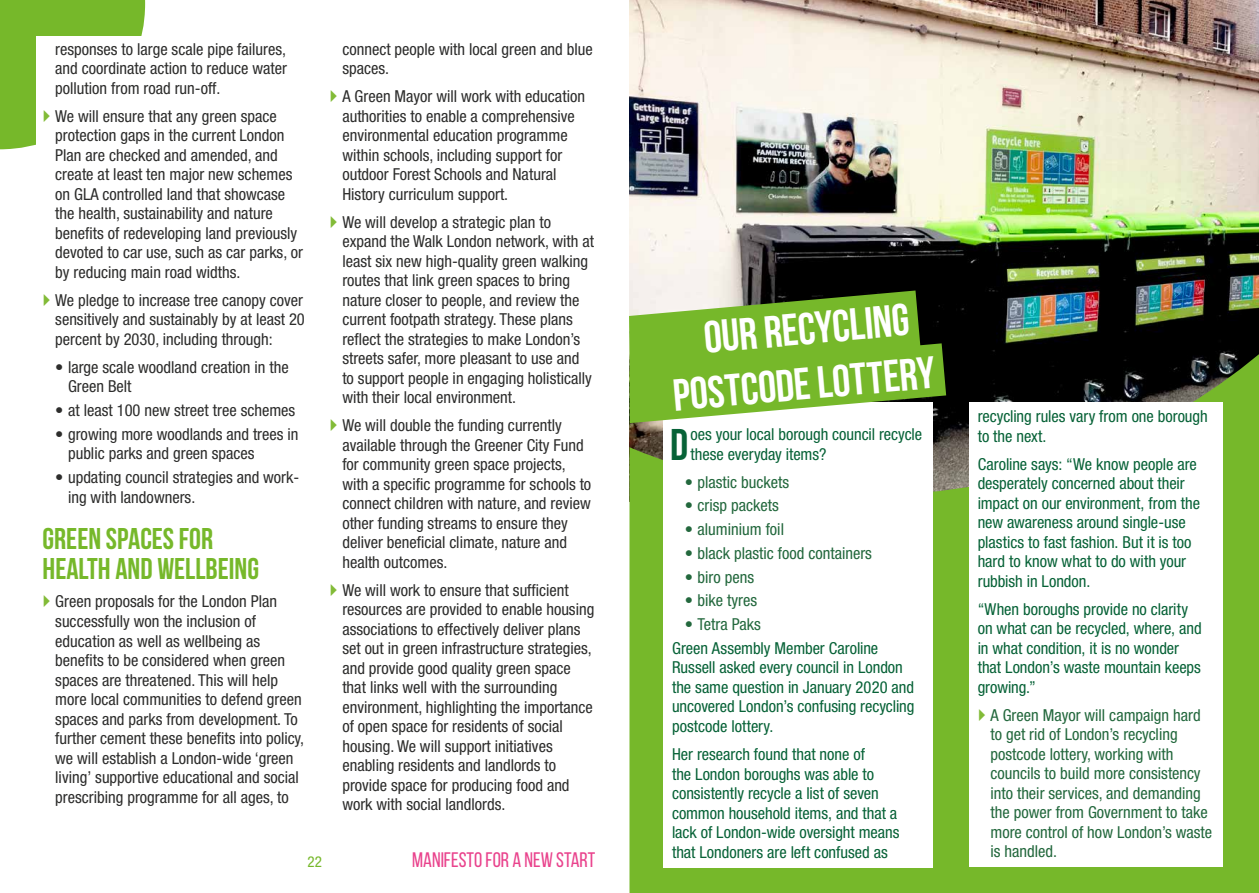
<style>
.page{position:relative;width:1259px;height:893px;background:#fff}
.page>*{position:absolute;margin:0;border:0;box-sizing:border-box;transform-origin:0 0}
.t1{font:700 45px/54.9px "Bebas Neue";color:#fff;text-align:center}
.t2{font:700 44.4px "Bebas Neue";color:#076237}
.t3{font:700 30px/30px "Bebas Neue";color:#76b82a}
.t4{font:21px "Bebas Neue";color:#e9428c}
.t5{font:condensed 16.5px/19.5px "Helvetica Neue LT Std";color:#2d2d2c}
.t6{font:condensed 16.5px/19.5px "Helvetica Neue LT Std";letter-spacing:-.005em;color:#076237}
.t7{font:condensed 16.5px/19.5px "Helvetica Neue LT Std";color:#23683d}
.t8{font:condensed 15px "Helvetica Neue LT Std";color:#76b82a}
</style>
<div class="page">
<img style="left:629px;top:0;width:630px;height:343px">
<svg style="left:629px;top:343px;width:630px;height:550px;fill:#76b82a"></svg>
<div style="left:663px;top:402px;width:269px;height:465px;background:#fff"></div>
<div style="left:969px;top:402px;width:253px;height:465px;background:#fff"></div>
<svg style="left:629px;top:290px;width:317px;height:133px"></svg>
<svg style="left:0;top:0;width:145px;height:149px"></svg>
<p class="t5" style="left:55px;top:39px;width:233px;text-align:justify">responses to large scale pipe failures, and coordinate action to reduce water pollution from road run-off.</p>
<p class="t5" style="left:55px;top:106px;width:249px">We will ensure that any green space protection gaps in the current London Plan are checked and amended, and create at least ten major new schemes on GLA controlled land that showcase the health, sustainability and nature benefits of redeveloping land previously devoted to car use, such as car parks, or by reducing main road widths.</p>
<p class="t5" style="left:55px;top:290px;width:251px;text-align:justify">We pledge to increase tree canopy cover sensitively and sustainably by at least 20 percent by 2030, including through:</p>
<p class="t5" style="left:68px;top:357px;width:222px;text-indent:-13px">• large scale woodland creation in the<br>Green Belt</p>
<p class="t5" style="left:55px;top:400px;width:241px">• at least 100 new street tree schemes</p>
<p class="t5" style="left:68px;top:424px;width:232px;text-indent:-13px">• growing more woodlands and trees in public parks and green spaces</p>
<p class="t5" style="left:68px;top:467px;width:233px;text-indent:-13px">• updating council strategies and work&shy;ing with landowners.</p>
<h3 class="t3" style="left:43px;top:524px;width:218px">GREEN SPACES FOR<br>HEALTH AND WELLBEING</h3>
<p class="t5" style="left:55px;top:592px;width:250px">Green proposals for the London Plan successfully won the inclusion of education as well as wellbeing as benefits to be considered when green spaces are threatened. This will help more local communities to defend green spaces and parks from development. To further cement these benefits into policy, we will establish a London-wide ‘green living’ supportive educational and social prescribing programme for all ages, to</p>
<p class="t5" style="left:342px;top:39px;width:252px">connect people with local green and blue spaces.</p>
<p class="t5" style="left:342px;top:86px;width:244px">A Green Mayor will work with education authorities to enable a comprehensive environmental education programme within schools, including support for outdoor Forest Schools and Natural History curriculum support.</p>
<p class="t5" style="left:342px;top:212px;width:253px">We will develop a strategic plan to expand the Walk London network, with at least six new high-quality green walking routes that link green spaces to bring nature closer to people, and review the current footpath strategy. These plans reflect the strategies to make London’s streets safer, more pleasant to use and to support people in engaging holistically with their local environment.</p>
<p class="t5" style="left:342px;top:416px;width:250px">We will double the funding currently available through the Greener City Fund for community green space projects, with a specific programme for schools to connect children with nature, and review other funding streams to ensure they deliver beneficial climate, nature and health outcomes.</p>
<p class="t5" style="left:342px;top:580px;width:253px">We will work to ensure that sufficient resources are provided to enable housing associations to effectively deliver plans set out in green infrastructure strategies, and provide good quality green space that links well with the surrounding environment, highlighting the importance of open space for residents of social housing. We will support initiatives enabling residents and landlords to provide space for producing food and work with social landlords.</p>
<p class="t8" style="left:307px;top:853px;width:16px">22</p>
<p class="t4" style="left:412px;top:848px;width:185px">MANIFESTO FOR A NEW START</p>
<h1 class="t1" style="left:666px;top:313px;width:264px;rotate:-5deg">OUR RECYCLINg<br>POSTCODE LOTTERY</h1>
<h2 class="t2" style="left:670px;top:420px;width:20px">D</h2>
<p class="t6" style="left:690px;top:424px;width:233px">oes your local borough council recycle these everyday items?</p>
<p class="t7" style="left:685px;top:472px;width:106px">• plastic buckets</p>
<p class="t7" style="left:685px;top:496px;width:95px">• crisp packets</p>
<p class="t7" style="left:685px;top:519px;width:101px">• aluminium foil</p>
<p class="t7" style="left:685px;top:543px;width:189px">• black plastic food containers</p>
<p class="t7" style="left:685px;top:567px;width:71px">• biro pens</p>
<p class="t7" style="left:685px;top:591px;width:74px">• bike tyres</p>
<p class="t7" style="left:685px;top:614px;width:77px">• Tetra Paks</p>
<p class="t6" style="left:672px;top:638px;width:244px">Green Assembly Member Caroline Russell asked every council in London the same question in January 2020 and uncovered London’s confusing recycling postcode lottery.</p>
<p class="t6" style="left:672px;top:744px;width:229px">Her research found that none of<br>the London boroughs was able to consistently recycle a list of seven common household items, and that a lack of London-wide oversight means that Londoners are left confused as</p>
<p class="t6" style="left:977px;top:406px;width:231px">recycling rules vary from one borough to the next.</p>
<p class="t6" style="left:977px;top:454px;width:224px">Caroline says: “We know people are desperately concerned about their impact on our environment, from the new awareness around single-use plastics to fast fashion. But it is too hard to know what to do with your rubbish in London.</p>
<p class="t6" style="left:977px;top:599px;width:225px">“When boroughs provide no clarity on what can be recycled, where, and in what condition, it is no wonder that London’s waste mountain keeps growing.”</p>
<p class="t7" style="left:990px;top:705px;width:223px">A Green Mayor will campaign hard to get rid of London’s recycling postcode lottery, working with councils to build more consistency into their services, and demanding the power from Government to take more control of how London’s waste is handled.</p>
</div>
